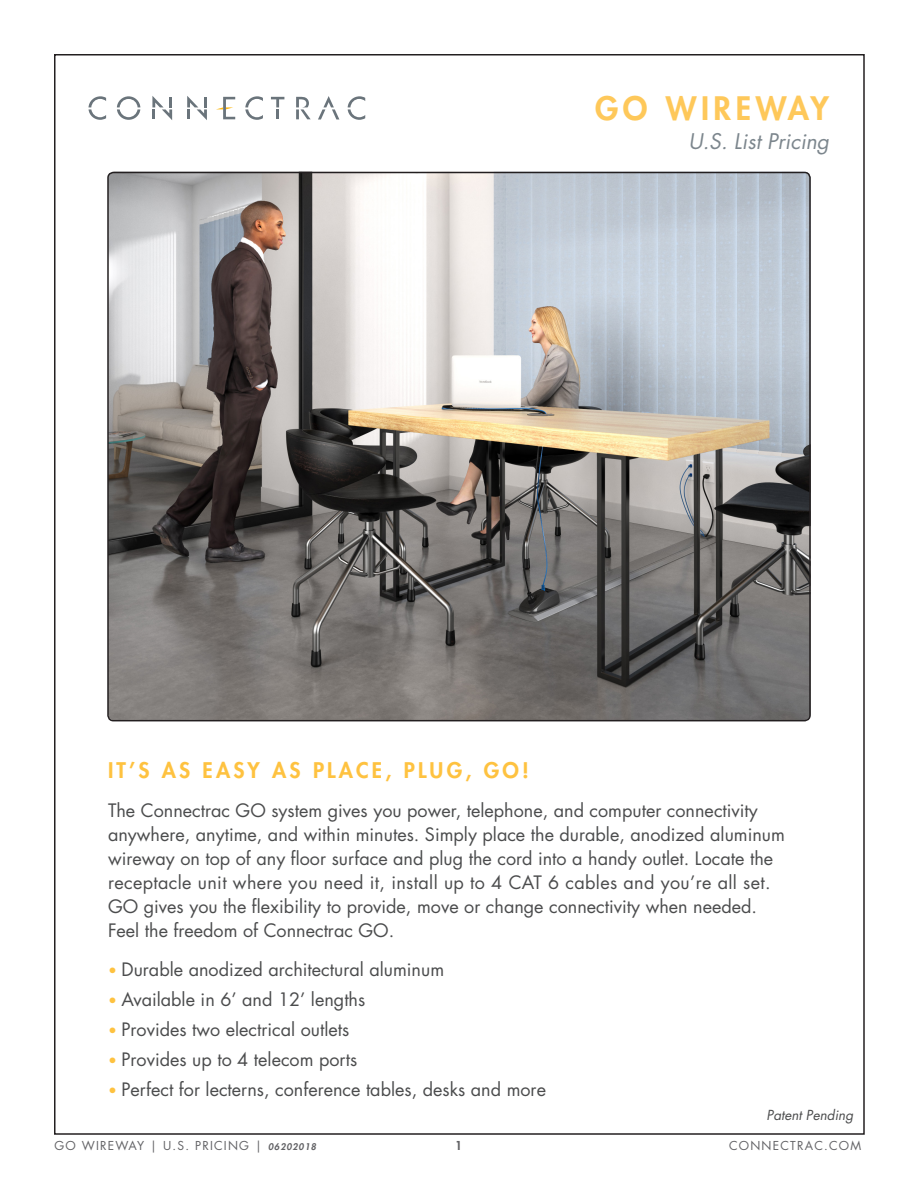
<style>
.page{position:relative;width:918px;height:1188px;background:#fff}
.page>*{position:absolute;margin:0;border:0;box-sizing:border-box;transform-origin:0 0}
.t1{font:800 31.5px "Futura Std";letter-spacing:.145em;color:#fec85a}
.t2{font:800 21px "Futura Std";letter-spacing:.15em;color:#fec240}
.t3{font:italic 21px "Futura Std";color:#7c868d}
.t4{font:18px/24px "Futura Std";color:#4b4c4d}
.t5{font:italic 13.5px "Futura Std";color:#4b4c4d}
.t6{font:12px "Futura Std";letter-spacing:.1em;color:#636366}
.t7{font:800 12px "Futura Std";color:#636366}
.s1{font-size:15px;color:#fec240}
.s2{font-weight:800;font-style:italic;font-size:9px}
</style>
<div class="page">
<img style="left:108px;top:172px;width:703px;height:548px">
<svg style="left:216px;top:97px;width:19px;height:22px"></svg>
<svg style="left:88px;top:96px;width:18px;height:24px"></svg>
<svg style="left:117px;top:96px;width:23px;height:24px"></svg>
<svg style="left:152px;top:96px;width:20px;height:24px"></svg>
<svg style="left:187px;top:96px;width:20px;height:24px"></svg>
<svg style="left:245px;top:96px;width:18px;height:24px"></svg>
<svg style="left:271px;top:97px;width:13px;height:22px"></svg>
<svg style="left:296px;top:97px;width:15px;height:22px"></svg>
<svg style="left:318px;top:96px;width:21px;height:24px"></svg>
<svg style="left:348px;top:96px;width:17px;height:24px"></svg>
<p class="t1" style="left:595px;top:89px;width:236px">GO WIREWAY</p>
<p class="t3" style="left:688px;top:128px;width:142px">U.S. List Pricing</p>
<p class="t2" style="left:108px;top:757px;width:422px">IT’S AS EASY AS PLACE, PLUG, GO!</p>
<p class="t4" style="left:108px;top:798px;width:678px">The Connectrac GO system gives you power, telephone, and computer connectivity anywhere, anytime, and within minutes. Simply place the durable, anodized aluminum wireway on top of any floor surface and plug the cord into a handy outlet. Locate the receptacle unit where you need it, install up to 4 CAT 6 cables and you’re all set.<br>GO gives you the flexibility to provide, move or change connectivity when needed.<br>Feel the freedom of Connectrac GO.</p>
<p class="t4" style="left:108px;top:957px;width:338px"><span class="s1">•</span> Durable anodized architectural aluminum</p>
<p class="t4" style="left:108px;top:987px;width:259px"><span class="s1">•</span> Available in 6’ and 12’ lengths</p>
<p class="t4" style="left:108px;top:1017px;width:243px"><span class="s1">•</span> Provides two electrical outlets</p>
<p class="t4" style="left:108px;top:1047px;width:251px"><span class="s1">•</span> Provides up to 4 telecom ports</p>
<p class="t4" style="left:108px;top:1077px;width:440px"><span class="s1">•</span> Perfect for lecterns, conference tables, desks and more</p>
<p class="t5" style="left:767px;top:1106px;width:88px">Patent Pending</p>
<p class="t6" style="left:54px;top:1138px;width:263px">GO WIREWAY | U.S. PRICING | <span class="s2">06202018</span></p>
<p class="t7" style="left:455px;top:1138px;width:8px">1</p>
<p class="t6" style="left:729px;top:1138px;width:134px">CONNECTRAC.COM</p>
</div>
